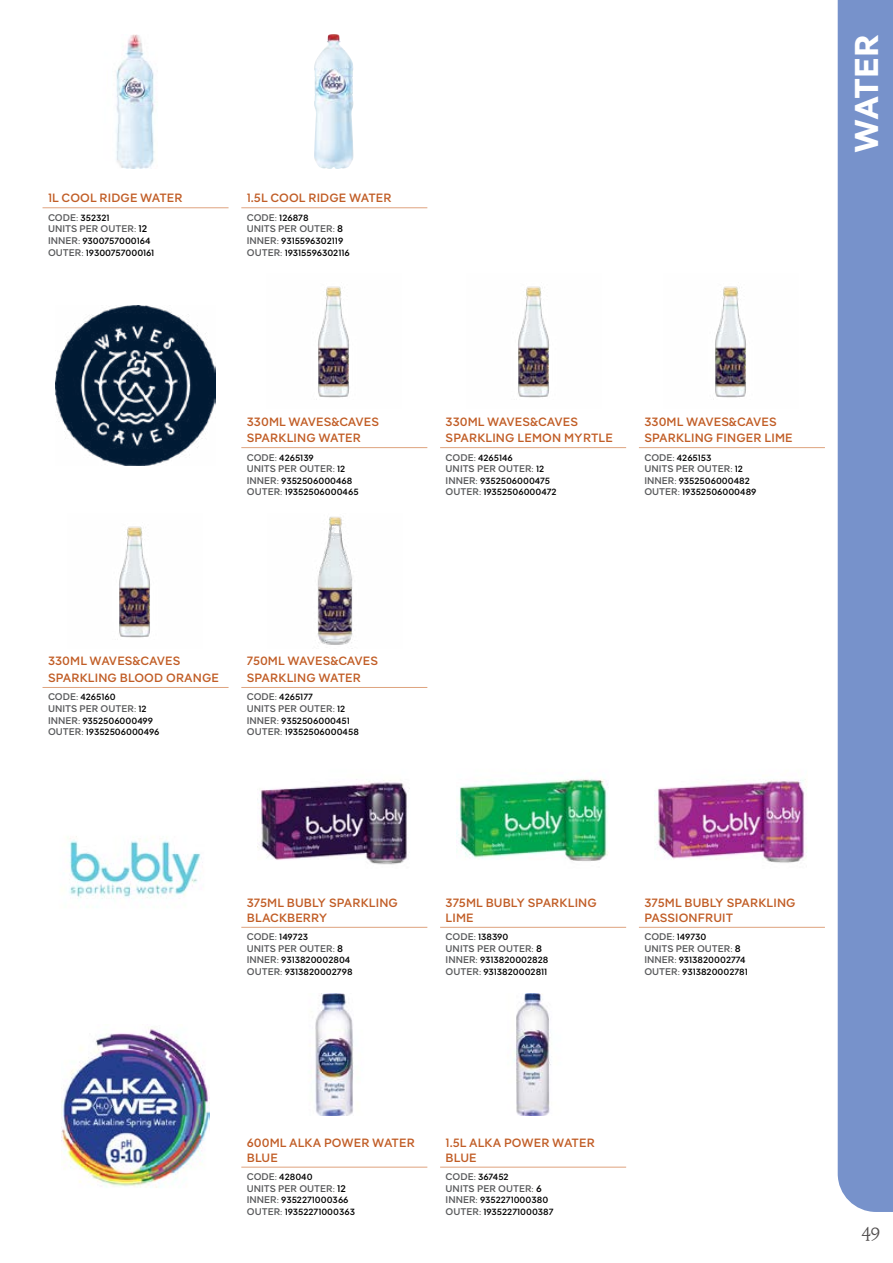
<style>
.page{position:relative;width:893px;height:1263px;background:#fff}
.page>*{position:absolute;margin:0;border:0;box-sizing:border-box;transform-origin:0 0}
.t1{font:700 33px "Pangea Text Trial";letter-spacing:-.025em;color:#fff}
.t2{font:18px "Simula";color:#524f4f}
.t3{font:500 12px/16.5px "Pangea Text Trial";letter-spacing:.01em;color:#c15d26}
.t4{font:500 9.6px "Pangea Text Trial";color:#58595b}
.t5{font:500 9px/11.6px "Pangea Text Trial";color:#000}
.s1{font-size:9.6px;color:#58595b}
.s2{font-family:"Minion Pro";font-weight:400;font-size:9.6px;color:#58595b}
.s3{font-family:"Minion Pro";font-weight:400}
.s4{color:#000}
.s5{font-family:"Pangea Arabic Trial"}
.s6{font-size:9px;color:#000}
</style>
<div class="page">
<div style="left:838px;top:0;width:55px;height:1212px;background:#7792cb"></div>
<hr style="left:43px;top:207px;width:186px;height:1px;background:#dfa37e">
<img style="left:116px;top:34px;width:38px;height:135px">
<hr style="left:241px;top:207px;width:186px;height:1px;background:#dfa37e">
<img style="left:314px;top:34px;width:40px;height:135px">
<hr style="left:241px;top:447px;width:186px;height:1px;background:#dfa37e">
<hr style="left:440px;top:447px;width:186px;height:1px;background:#dfa37e">
<hr style="left:43px;top:687px;width:186px;height:1px;background:#dfa37e">
<hr style="left:639px;top:447px;width:186px;height:1px;background:#dfa37e">
<hr style="left:241px;top:687px;width:186px;height:1px;background:#dfa37e">
<img style="left:316px;top:286px;width:34px;height:114px">
<img style="left:119px;top:526px;width:31px;height:112px">
<img style="left:518px;top:286px;width:31px;height:112px">
<img style="left:317px;top:516px;width:36px;height:133px">
<img style="left:713px;top:286px;width:33px;height:114px">
<img style="left:56px;top:305px;width:160px;height:160px">
<hr style="left:241px;top:927px;width:186px;height:1px;background:#dfa37e">
<img style="left:257px;top:779px;width:153px;height:86px">
<hr style="left:440px;top:927px;width:186px;height:1px;background:#dfa37e">
<img style="left:456px;top:779px;width:153px;height:82px">
<hr style="left:639px;top:927px;width:186px;height:1px;background:#dfa37e">
<img style="left:657px;top:779px;width:150px;height:84px">
<img style="left:69px;top:836px;width:134px;height:63px">
<hr style="left:440px;top:1167px;width:186px;height:1px;background:#dfa37e">
<img style="left:513px;top:993px;width:38px;height:123px">
<hr style="left:241px;top:1167px;width:186px;height:1px;background:#dfa37e">
<img style="left:315px;top:993px;width:38px;height:123px">
<img style="left:62px;top:1027px;width:147px;height:161px">
<h3 class="t3" style="left:48px;top:190px;width:136px">1L COOL RIDGE WATER</h3>
<p class="t5" style="left:48px;top:212px;width:63px"><span class="s1">CODE</span><span class="s2">:</span> 352321</p>
<p class="t4" style="left:48px;top:223px;width:101px">UNITS PER OUTER<span class="s3">:</span> <span class="s4">12</span></p>
<p class="t5" style="left:48px;top:235px;width:108px"><span class="s1">INNER</span><span class="s2">:</span> 9300757000164<br><span class="s1">OUTER</span><span class="s2">:</span> 19300757000161</p>
<h3 class="t3" style="left:247px;top:190px;width:146px">1.5L COOL RIDGE WATER</h3>
<p class="t5" style="left:247px;top:212px;width:63px"><span class="s1">CODE</span><span class="s2">:</span> 126878</p>
<p class="t4" style="left:247px;top:223px;width:98px">UNITS PER OUTER<span class="s3">:</span> <span class="s4">8</span></p>
<p class="t5" style="left:247px;top:235px;width:104px"><span class="s1">INNER</span><span class="s2">:</span> 9315596302119<br><span class="s1">OUTER</span><span class="s2">:</span> 19315596302116</p>
<h1 class="t1" style="left:845px;top:153px;width:120px;rotate:-90deg">WATER</h1>
<h3 class="t3" style="left:247px;top:413px;width:134px">330ML WAVES<span class="s5">&amp;</span>CAVES<br>SPARKLING WATER</h3>
<p class="t5" style="left:247px;top:451px;width:69px"><span class="s1">CODE</span><span class="s2">:</span> 4265139</p>
<p class="t4" style="left:247px;top:463px;width:100px">UNITS PER OUTER<span class="s3">:</span> <span class="s6">12</span></p>
<p class="t5" style="left:247px;top:475px;width:113px"><span class="s1">INNER</span><span class="s2">:</span> 9352506000468<br><span class="s1">OUTER</span><span class="s2">:</span> 19352506000465</p>
<h3 class="t3" style="left:446px;top:413px;width:169px">330ML WAVES<span class="s5">&amp;</span>CAVES<br>SPARKLING LEMON MYRTLE</h3>
<p class="t5" style="left:446px;top:451px;width:69px"><span class="s1">CODE</span><span class="s2">:</span> 4265146</p>
<p class="t4" style="left:446px;top:463px;width:100px">UNITS PER OUTER<span class="s3">:</span> <span class="s6">12</span></p>
<p class="t5" style="left:446px;top:475px;width:113px"><span class="s1">INNER</span><span class="s2">:</span> 9352506000475<br><span class="s1">OUTER</span><span class="s2">:</span> 19352506000472</p>
<h3 class="t3" style="left:644px;top:413px;width:150px">330ML WAVES<span class="s5">&amp;</span>CAVES<br>SPARKLING FINGER LIME</h3>
<p class="t5" style="left:644px;top:451px;width:69px"><span class="s1">CODE</span><span class="s2">:</span> 4265153</p>
<p class="t4" style="left:644px;top:463px;width:100px">UNITS PER OUTER<span class="s3">:</span> <span class="s6">12</span></p>
<p class="t5" style="left:644px;top:475px;width:114px"><span class="s1">INNER</span><span class="s2">:</span> 9352506000482<br><span class="s1">OUTER</span><span class="s2">:</span> 19352506000489</p>
<h3 class="t3" style="left:48px;top:653px;width:172px">330ML WAVES<span class="s5">&amp;</span>CAVES<br>SPARKLING BLOOD ORANGE</h3>
<p class="t5" style="left:48px;top:691px;width:69px"><span class="s1">CODE</span><span class="s2">:</span> 4265160</p>
<p class="t4" style="left:48px;top:702px;width:100px">UNITS PER OUTER<span class="s3">:</span> <span class="s6">12</span></p>
<p class="t5" style="left:48px;top:715px;width:113px"><span class="s1">INNER</span><span class="s2">:</span> 9352506000499<br><span class="s1">OUTER</span><span class="s2">:</span> 19352506000496</p>
<h3 class="t3" style="left:247px;top:653px;width:133px">750ML WAVES<span class="s5">&amp;</span>CAVES<br>SPARKLING WATER</h3>
<p class="t5" style="left:247px;top:691px;width:68px"><span class="s1">CODE</span><span class="s2">:</span> 4265177</p>
<p class="t4" style="left:247px;top:702px;width:100px">UNITS PER OUTER<span class="s3">:</span> <span class="s6">12</span></p>
<p class="t5" style="left:247px;top:715px;width:114px"><span class="s1">INNER</span><span class="s2">:</span> 9352506000451<br><span class="s1">OUTER</span><span class="s2">:</span> 19352506000458</p>
<h3 class="t3" style="left:247px;top:896px;width:153px;line-height:14.4px">375ML BUBLY SPARKLING<br>BLACKBERRY</h3>
<p class="t5" style="left:247px;top:931px;width:63px"><span class="s1">CODE</span><span class="s2">:</span> 149723</p>
<p class="t4" style="left:247px;top:942px;width:98px">UNITS PER OUTER<span class="s3">:</span> <span class="s4">8</span></p>
<p class="t5" style="left:247px;top:954px;width:107px"><span class="s1">INNER</span><span class="s2">:</span> 9313820002804<br><span class="s1">OUTER</span><span class="s2">:</span> 9313820002798</p>
<h3 class="t3" style="left:446px;top:896px;width:153px;line-height:14.4px">375ML BUBLY SPARKLING<br>LIME</h3>
<p class="t5" style="left:446px;top:931px;width:64px"><span class="s1">CODE</span><span class="s2">:</span> 138390</p>
<p class="t4" style="left:446px;top:942px;width:98px">UNITS PER OUTER<span class="s3">:</span> <span class="s4">8</span></p>
<p class="t5" style="left:446px;top:954px;width:104px"><span class="s1">INNER</span><span class="s2">:</span> 9313820002828<br><span class="s1">OUTER</span><span class="s2">:</span> 9313820002811</p>
<h3 class="t3" style="left:644px;top:896px;width:153px;line-height:14.4px">375ML BUBLY SPARKLING<br>PASSIONFRUIT</h3>
<p class="t5" style="left:644px;top:931px;width:64px"><span class="s1">CODE</span><span class="s2">:</span> 149730</p>
<p class="t4" style="left:644px;top:942px;width:98px">UNITS PER OUTER<span class="s3">:</span> <span class="s4">8</span></p>
<p class="t5" style="left:644px;top:954px;width:105px"><span class="s1">INNER</span><span class="s2">:</span> 9313820002774<br><span class="s1">OUTER</span><span class="s2">:</span> 9313820002781</p>
<h3 class="t3" style="left:247px;top:1136px;width:169px;line-height:14.4px">600ML ALKA POWER WATER<br>BLUE</h3>
<p class="t5" style="left:247px;top:1171px;width:67px"><span class="s1">CODE</span><span class="s2">:</span> 428040</p>
<p class="t4" style="left:247px;top:1182px;width:101px">UNITS PER OUTER<span class="s3">:</span> <span class="s4">12</span></p>
<p class="t5" style="left:247px;top:1194px;width:110px"><span class="s1">INNER</span><span class="s2">:</span> 9352271000366<br><span class="s1">OUTER</span><span class="s2">:</span> 19352271000363</p>
<h3 class="t3" style="left:446px;top:1136px;width:151px;line-height:14.4px">1.5L ALKA POWER WATER<br>BLUE</h3>
<p class="t5" style="left:446px;top:1171px;width:65px"><span class="s1">CODE</span><span class="s2">:</span> 367452</p>
<p class="t4" style="left:446px;top:1182px;width:98px">UNITS PER OUTER<span class="s3">:</span> <span class="s4">6</span></p>
<p class="t5" style="left:446px;top:1194px;width:109px"><span class="s1">INNER</span><span class="s2">:</span> 9352271000380<br><span class="s1">OUTER</span><span class="s2">:</span> 19352271000387</p>
<h2 class="t2" style="left:861px;top:1218px;width:20px">49</h2>
</div>
